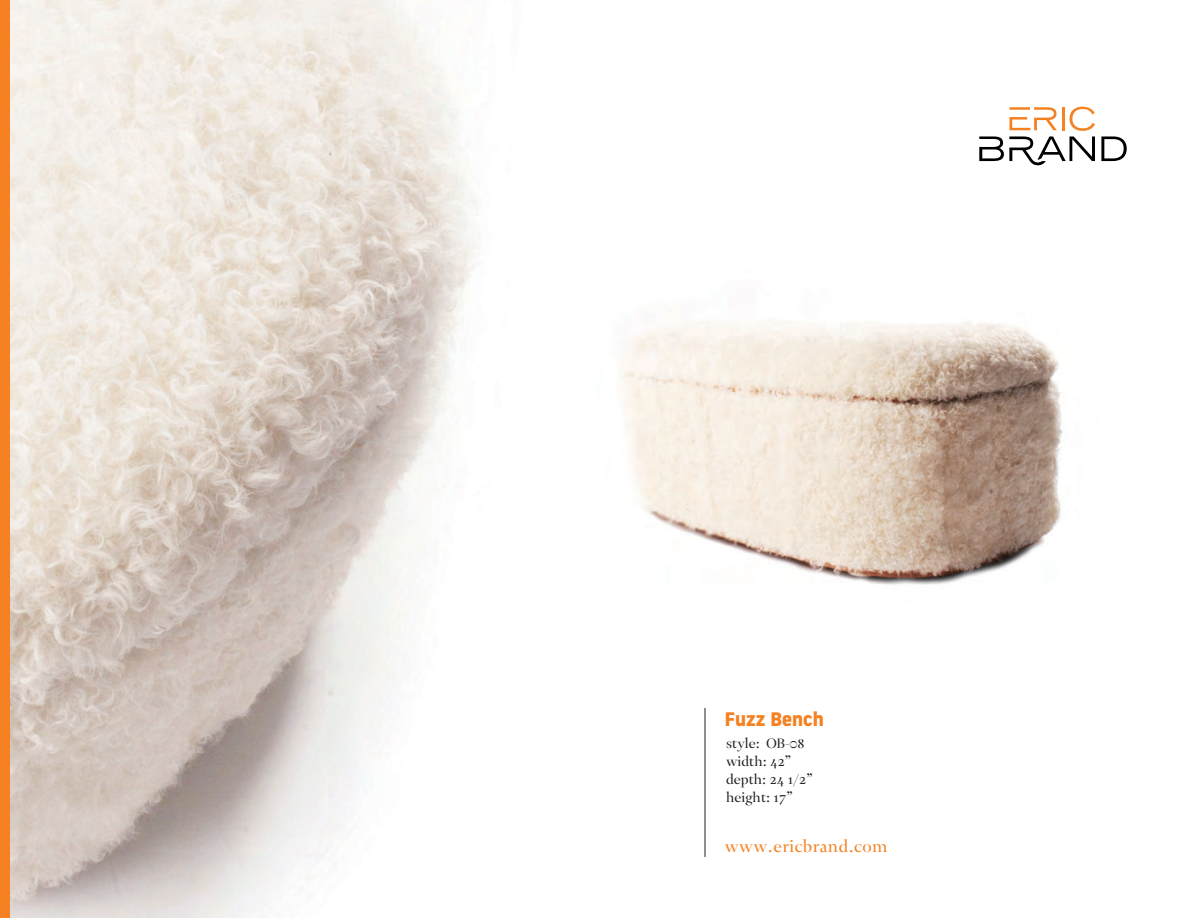
<style>
.page{position:relative;width:1188px;height:918px;background:#fff}
.page>*{position:absolute;margin:0;border:0;box-sizing:border-box;transform-origin:0 0}
.t1{font:700 19.5px "Noway";color:#f58121}
.t2{font:16.5px "Novela Display";letter-spacing:.025em;color:#f58122}
.t3{font:13.5px/18px "Novela Display";color:#231f20}
</style>
<div class="page">
<img style="left:9px;top:0;width:1104px;height:918px">
<img style="left:472px;top:214px;width:641px;height:439px">
<svg style="left:979px;top:107px;width:116px;height:60px"></svg>
<svg style="left:1101px;top:136px;width:26px;height:25px"></svg>
<hr style="left:705px;top:708px;width:1px;height:149px;background:#231f20">
<div style="left:0;top:0;width:9px;height:918px;background:#f58122"></div>
<h1 class="t1" style="left:725px;top:708px;width:101px">Fuzz Bench</h1>
<p class="t3" style="left:726px;top:735px;width:88px">style: OB-08 width: 42” depth: 24 1/2” height: 17”</p>
<p class="t2" style="left:725px;top:839px;width:164px">www.ericbrand.com</p>
</div>
